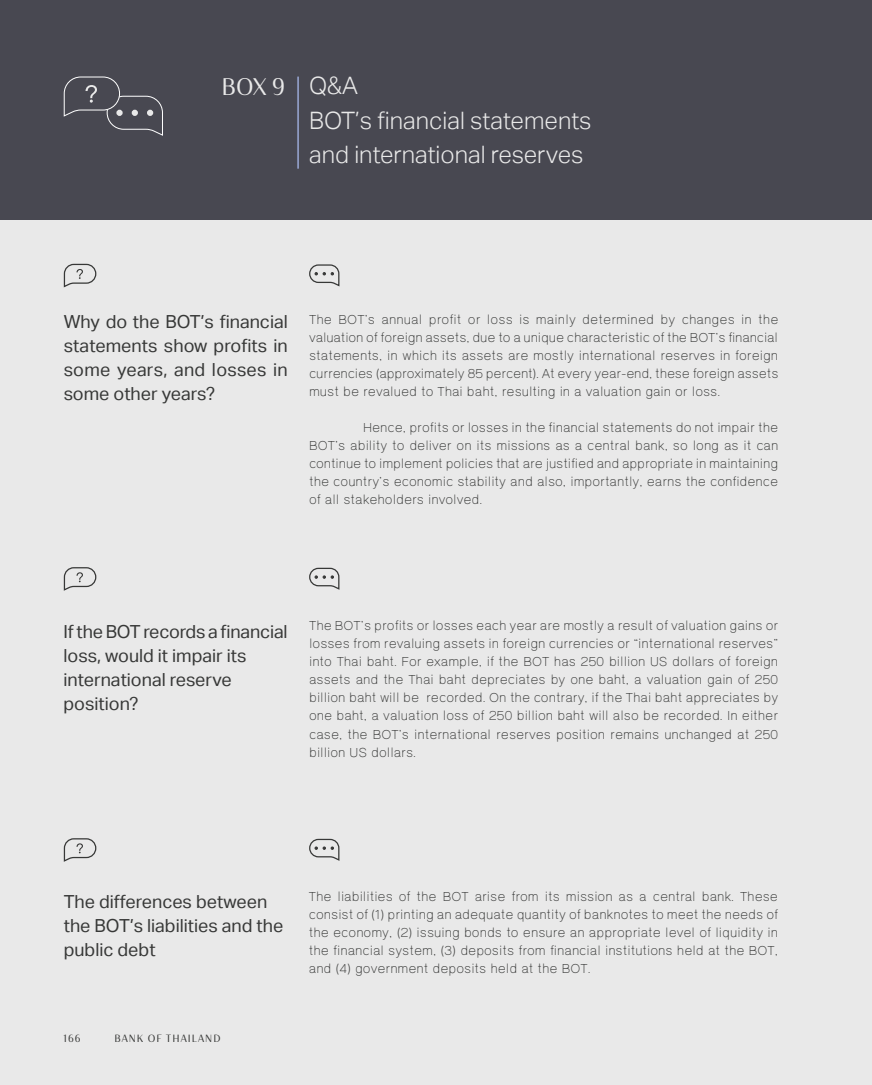
<style>
.page{position:relative;width:872px;height:1085px;background:#fff}
.page>*{position:absolute;margin:0;border:0;box-sizing:border-box;transform-origin:0 0}
.t1{font:300 24px "Aktiv Grotesk Thai";color:#e9e9e9}
.t2{font:24px "Haboro Contrast Nor Reg";color:#e9e9e9}
.t3{font:18px/24px "Aktiv Grotesk Thai";color:#373837}
.t4{font:13.5px/18px "CS Pra Jad";color:#373837;text-align:justify}
.t5{font:12px "Haboro Contrast Nor Reg";letter-spacing:.1em;color:#373837}
.t6{font:10.5px "Haboro Contrast Nor Reg";letter-spacing:.1em;color:#373837}
</style>
<div class="page">
<div style="left:0;top:0;width:872px;height:1084px;background:#e9e9e9"></div>
<div style="left:0;top:0;width:872px;height:219px;background:#484851"></div>
<hr style="left:297px;top:77px;width:2px;height:92px;background:#9aa9d5">
<svg style="left:63px;top:76px;width:100px;height:60px"></svg>
<svg style="left:309px;top:264px;width:31px;height:23px"></svg>
<svg style="left:63px;top:263px;width:34px;height:25px"></svg>
<svg style="left:309px;top:567px;width:31px;height:23px"></svg>
<svg style="left:63px;top:567px;width:34px;height:24px"></svg>
<svg style="left:309px;top:838px;width:31px;height:23px"></svg>
<svg style="left:63px;top:838px;width:34px;height:24px"></svg>
<p class="t2" style="left:221px;top:71px;width:65px">BOX 9</p>
<p class="t1" style="left:309px;top:72px;width:50px">Q&amp;A</p>
<p class="t1" style="left:309px;top:106px;width:284px">BOT’s financial statements</p>
<p class="t1" style="left:309px;top:141px;width:276px">and international reserves</p>
<p class="t3" style="left:64px;top:309px;width:226px;text-align:justify">Why do the BOT’s financial statements show profits in some years, and losses in some other years?</p>
<p class="t4" style="left:309px;top:311px;width:471px">The BOT’s annual profit or loss is mainly determined by changes in the valuation of foreign assets, due to a unique characteristic of the BOT’s financial statements, in which its assets are mostly international reserves in foreign currencies (approximately 85 percent). At every year-end, these foreign assets must be revalued to Thai baht, resulting in a valuation gain or loss.</p>
<p class="t4" style="left:309px;top:419px;width:471px;text-indent:54px">Hence, profits or losses in the financial statements do not impair the BOT’s ability to deliver on its missions as a central bank, so long as it can continue to implement policies that are justified and appropriate in maintaining the country’s economic stability and also, importantly, earns the confidence of all stakeholders involved.</p>
<p class="t3" style="left:64px;top:620px;width:225px">If the BOT records a financial loss, would it impair its</p>
<p class="t3" style="left:64px;top:668px;width:170px">international reserve</p>
<p class="t3" style="left:64px;top:692px;width:76px">position?</p>
<p class="t4" style="left:309px;top:617px;width:471px">The BOT’s profits or losses each year are mostly a result of valuation gains or losses from revaluing assets in foreign currencies or “international reserves” into Thai baht. For example, if the BOT has 250 billion US dollars of foreign assets and the Thai baht depreciates by one baht, a valuation gain of 250 billion baht will be recorded. On the contrary, if the Thai baht appreciates by one baht, a valuation loss of 250 billion baht will also be recorded. In either case, the BOT’s international reserves position remains unchanged at 250 billion US dollars.</p>
<p class="t3" style="left:64px;top:890px;width:221px">The differences between the BOT’s liabilities and the public debt</p>
<p class="t6" style="left:64px;top:1031px;width:19px">166</p>
<p class="t6" style="left:114px;top:1031px;width:107px">BANK OF THAILAND</p>
<p class="t5" style="left:64px;top:1031px;width:21px">166</p>
<p class="t5" style="left:114px;top:1031px;width:123px">BANK OF THAILAND</p>
<p class="t4" style="left:309px;top:887px;width:471px">The liabilities of the BOT arise from its mission as a central bank. These consist of (1) printing an adequate quantity of banknotes to meet the needs of the economy, (2) issuing bonds to ensure an appropriate level of liquidity in the financial system, (3) deposits from financial institutions held at the BOT, and (4) government deposits held at the BOT.</p>
</div>
